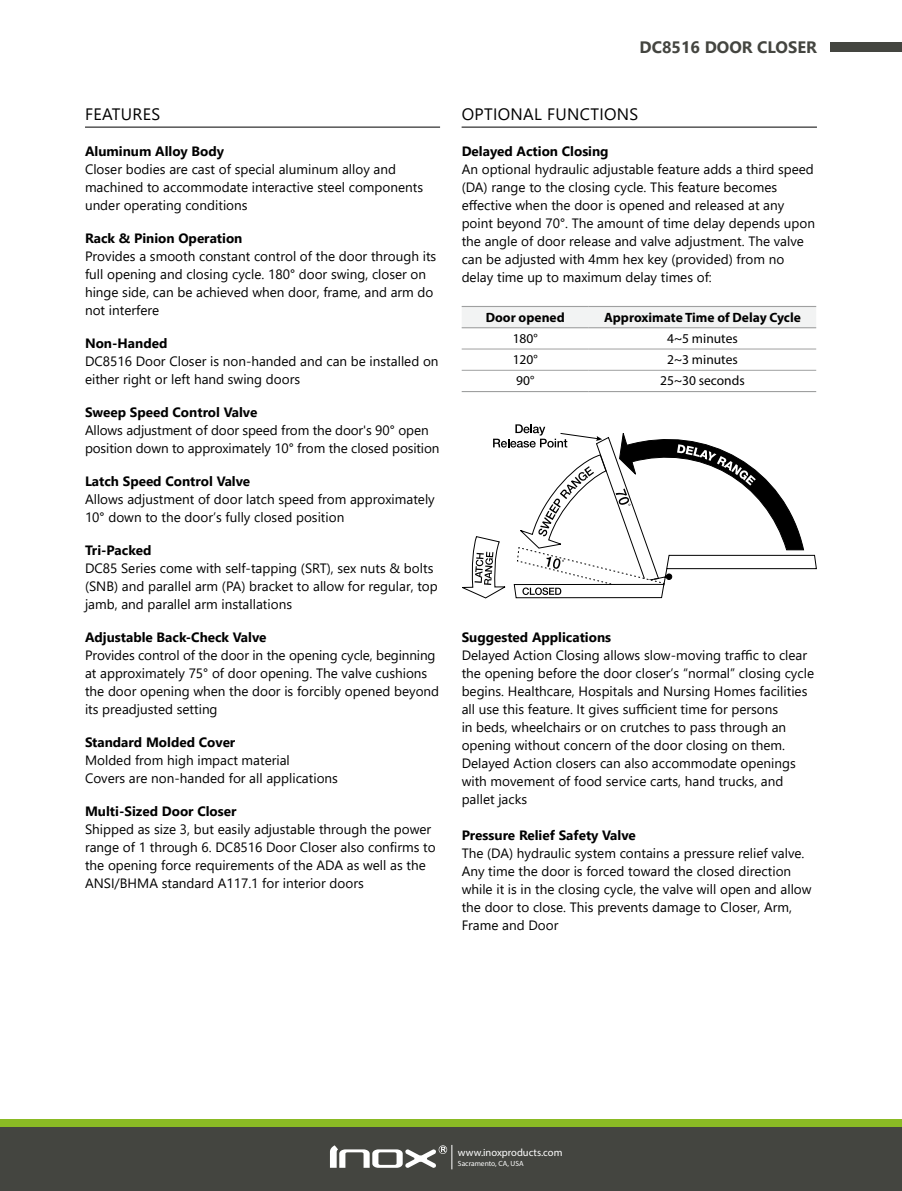
<style>
.page{position:relative;width:902px;height:1191px;background:#fff}
.page>*{position:absolute;margin:0;border:0;box-sizing:border-box;transform-origin:0 0}
.t1{font:16.5px "Segoe UI";letter-spacing:.02em;color:#000}
.t2{font:700 16.5px "Segoe UI";color:#444540}
.t3{font:13.5px/18px "Segoe UI";color:#000}
.t4{font:700 13.5px "Segoe UI";color:#000}
.t5{font:13.5px "Myriad Pro";color:#000}
.t6{font:700 13.5px "Myriad Pro";color:#000}
.t7{font:10.5px "Myriad Pro";color:#fff}
.t8{font:7.5px "Myriad Pro";color:#fff}
</style>
<div class="page">
<div style="left:0;top:1126px;width:901px;height:65px;background:#444540"></div>
<div style="left:0;top:1119px;width:901px;height:7px;background:#8aba24"></div>
<svg style="left:330px;top:1145px;width:122px;height:24px"></svg>
<div style="left:830px;top:43px;width:71px;height:9px;background:#444540"></div>
<hr style="left:85px;top:127px;width:355px;height:1px;background:#000">
<div style="left:462px;top:307px;width:354px;height:20px;background:#f2f3f3"></div>
<hr style="left:461px;top:306px;width:127px;height:1px;background:#9fa0a0">
<hr style="left:588px;top:306px;width:228px;height:1px;background:#9fa0a0">
<hr style="left:461px;top:327px;width:127px;height:1px;background:#9fa0a0">
<hr style="left:588px;top:327px;width:228px;height:1px;background:#9fa0a0">
<hr style="left:461px;top:391px;width:127px;height:1px;background:#9fa0a0">
<hr style="left:588px;top:391px;width:228px;height:1px;background:#9fa0a0">
<hr style="left:461px;top:349px;width:127px;height:1px;background:#9fa0a0">
<hr style="left:588px;top:349px;width:228px;height:1px;background:#9fa0a0">
<hr style="left:461px;top:370px;width:127px;height:1px;background:#9fa0a0">
<hr style="left:588px;top:370px;width:228px;height:1px;background:#9fa0a0">
<svg style="left:462px;top:424px;width:355px;height:175px"></svg>
<hr style="left:461px;top:127px;width:355px;height:1px;background:#000">
<p class="t1" style="left:85px;top:99px;width:77px">FEATURES</p>
<p class="t4" style="left:85px;top:138px;width:141px">Aluminum Alloy Body</p>
<p class="t3" style="left:85px;top:159px;width:339px">Closer bodies are cast of special aluminum alloy and machined to accommodate interactive steel components under operating conditions</p>
<p class="t4" style="left:85px;top:225px;width:159px">Rack &amp; Pinion Operation</p>
<p class="t3" style="left:85px;top:246px;width:353px">Provides a smooth constant control of the door through its full opening and closing cycle. 180° door swing, closer on hinge side, can be achieved when door, frame, and arm do not interfere</p>
<p class="t4" style="left:85px;top:330px;width:84px">Non-Handed</p>
<p class="t3" style="left:85px;top:351px;width:355px">DC8516 Door Closer is non-handed and can be installed on either right or left hand swing doors</p>
<p class="t4" style="left:85px;top:399px;width:174px">Sweep Speed Control Valve</p>
<p class="t3" style="left:85px;top:419px;width:356px">Allows adjustment of door speed from the door's 90° open position down to approximately 10° from the closed position</p>
<p class="t4" style="left:85px;top:468px;width:167px">Latch Speed Control Valve</p>
<p class="t3" style="left:85px;top:488px;width:351px">Allows adjustment of door latch speed from approximately<br>10° down to the door’s fully closed position</p>
<p class="t4" style="left:85px;top:537px;width:68px">Tri-Packed</p>
<p class="t3" style="left:85px;top:557px;width:354px">DC85 Series come with self-tapping (SRT), sex nuts &amp; bolts (SNB) and parallel arm (PA) bracket to allow for regular, top jamb, and parallel arm installations</p>
<p class="t4" style="left:85px;top:624px;width:183px">Adjustable Back-Check Valve</p>
<p class="t3" style="left:85px;top:644px;width:355px">Provides control of the door in the opening cycle, beginning at approximately 75° of door opening. The valve cushions the door opening when the door is forcibly opened beyond its preadjusted setting</p>
<p class="t4" style="left:85px;top:729px;width:152px">Standard Molded Cover</p>
<p class="t3" style="left:85px;top:749px;width:254px">Molded from high impact material<br>Covers are non-handed for all applications</p>
<p class="t4" style="left:85px;top:798px;width:153px">Multi-Sized Door Closer</p>
<p class="t3" style="left:85px;top:818px;width:352px">Shipped as size 3, but easily adjustable through the power range of 1 through 6. DC8516 Door Closer also confirms to the opening force requirements of the ADA as well as the ANSI/BHMA standard A117.1 for interior doors</p>
<p class="t2" style="left:639px;top:32px;width:179px">DC8516 DOOR CLOSER</p>
<p class="t1" style="left:461px;top:99px;width:178px">OPTIONAL FUNCTIONS</p>
<p class="t4" style="left:461px;top:138px;width:148px">Delayed Action Closing</p>
<p class="t3" style="left:461px;top:159px;width:355px">An optional hydraulic adjustable feature adds a third speed (DA) range to the closing cycle. This feature becomes effective when the door is opened and released at any point beyond 70°. The amount of time delay depends upon the angle of door release and valve adjustment. The valve can be adjusted with 4mm hex key (provided) from no delay time up to maximum delay times of:</p>
<p class="t6" style="left:485px;top:308px;width:80px">Door opened</p>
<p class="t6" style="left:604px;top:308px;width:198px">Approximate Time of Delay Cycle</p>
<p class="t5" style="left:512px;top:330px;width:27px">180°</p>
<p class="t5" style="left:667px;top:330px;width:72px">4~5 minutes</p>
<p class="t5" style="left:512px;top:351px;width:27px">120°</p>
<p class="t5" style="left:667px;top:351px;width:72px">2~3 minutes</p>
<p class="t5" style="left:516px;top:372px;width:20px">90°</p>
<p class="t5" style="left:660px;top:372px;width:86px">25~30 seconds</p>
<p class="t4" style="left:461px;top:624px;width:151px">Suggested Applications</p>
<p class="t3" style="left:461px;top:645px;width:354px">Delayed Action Closing allows slow-moving traffic to clear the opening before the door closer’s “normal” closing cycle begins. Healthcare, Hospitals and Nursing Homes facilities all use this feature. It gives sufficient time for persons<br>in beds, wheelchairs or on crutches to pass through an opening without concern of the door closing on them.<br>Delayed Action closers can also accommodate openings with movement of food service carts, hand trucks, and pallet jacks</p>
<p class="t4" style="left:461px;top:822px;width:176px">Pressure Relief Safety Valve</p>
<p class="t3" style="left:461px;top:843px;width:351px">The (DA) hydraulic system contains a pressure relief valve.<br>Any time the door is forced toward the closed direction while it is in the closing cycle, the valve will open and allow the door to close. This prevents damage to Closer, Arm, Frame and Door</p>
<p class="t7" style="left:458px;top:1145px;width:106px">www.inoxproducts.com</p>
<p class="t8" style="left:458px;top:1158px;width:67px">Sacramento, CA, USA</p>
</div>
